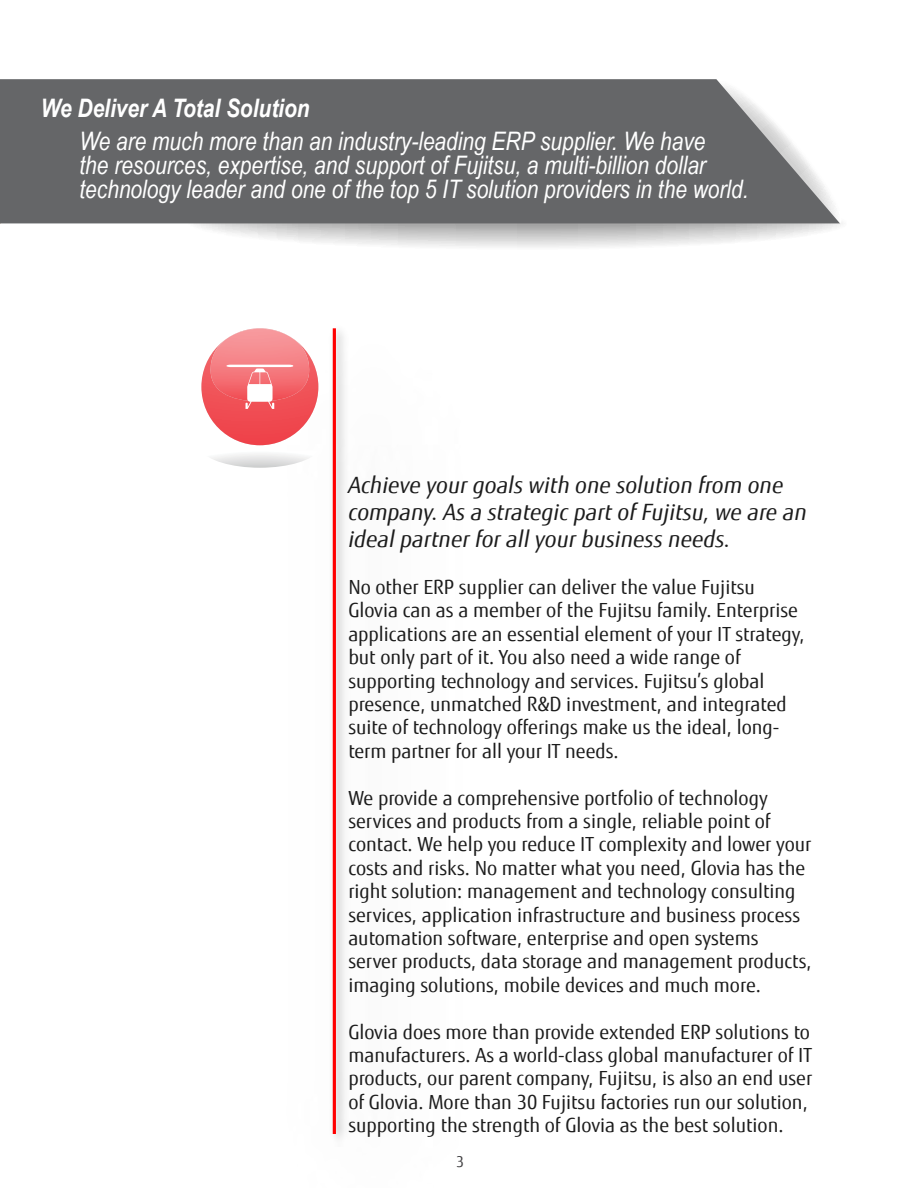
<style>
.page{position:relative;width:918px;height:1188px;background:#fff}
.page>*{position:absolute;margin:0;border:0;box-sizing:border-box;transform-origin:0 0}
.t1{font:italic 25.5px/24px "Arial Narrow";color:#fff}
.t2{font:italic 700 25.5px "Arial Narrow";color:#fff}
.t3{font:italic 22.5px/27px "Fujitsu Sans";color:#1c1c1c}
.t4{font:19.5px/23.4px "Fujitsu Sans";color:#1c1c1c}
.t5{font:15px "Fujitsu Sans";color:#414042}
</style>
<div class="page">
<div style="left:329px;top:325px;width:20px;height:822px;background:#eee"></div>
<hr style="left:333px;top:328px;width:3px;height:806px;background:#f00">
<svg style="left:188px;top:223px;width:655px;height:24px"></svg>
<div style="left:0;top:79px;width:840px;height:144px;background:#656668"></div>
<svg style="left:201px;top:328px;width:118px;height:140px"></svg>
<h1 class="t2" style="left:41px;top:88px;width:270px">We Deliver A Total Solution</h1>
<h1 class="t1" style="left:80px;top:128px;width:671px">We are much more than an industry-leading ERP supplier. We have<br>the resources, expertise, and support of Fujitsu, a multi-billion dollar technology leader and one of the top 5 IT solution providers in the world.</h1>
<p class="t3" style="left:348px;top:472px;width:460px">Achieve your goals with one solution from one company. As a strategic part of Fujitsu, we are an ideal partner for all your business needs.</p>
<p class="t4" style="left:348px;top:576px;width:458px">No other ERP supplier can deliver the value Fujitsu Glovia can as a member of the Fujitsu family. Enterprise applications are an essential element of your IT strategy, but only part of it. You also need a wide range of supporting technology and services. Fujitsu’s global presence, unmatched R&amp;D investment, and integrated suite of technology offerings make us the ideal, long&shy;term partner for all your IT needs.</p>
<p class="t4" style="left:348px;top:786px;width:465px">We provide a comprehensive portfolio of technology services and products from a single, reliable point of contact. We help you reduce IT complexity and lower your costs and risks. No matter what you need, Glovia has the right solution: management and technology consulting services, application infrastructure and business process automation software, enterprise and open systems server products, data storage and management products, imaging solutions, mobile devices and much more.</p>
<p class="t4" style="left:348px;top:1020px;width:466px">Glovia does more than provide extended ERP solutions to manufacturers. As a world-class global manufacturer of IT products, our parent company, Fujitsu, is also an end user of Glovia. More than 30 Fujitsu factories run our solution, supporting the strength of Glovia as the best solution.</p>
<p class="t5" style="left:456px;top:1153px;width:9px">3</p>
</div>
